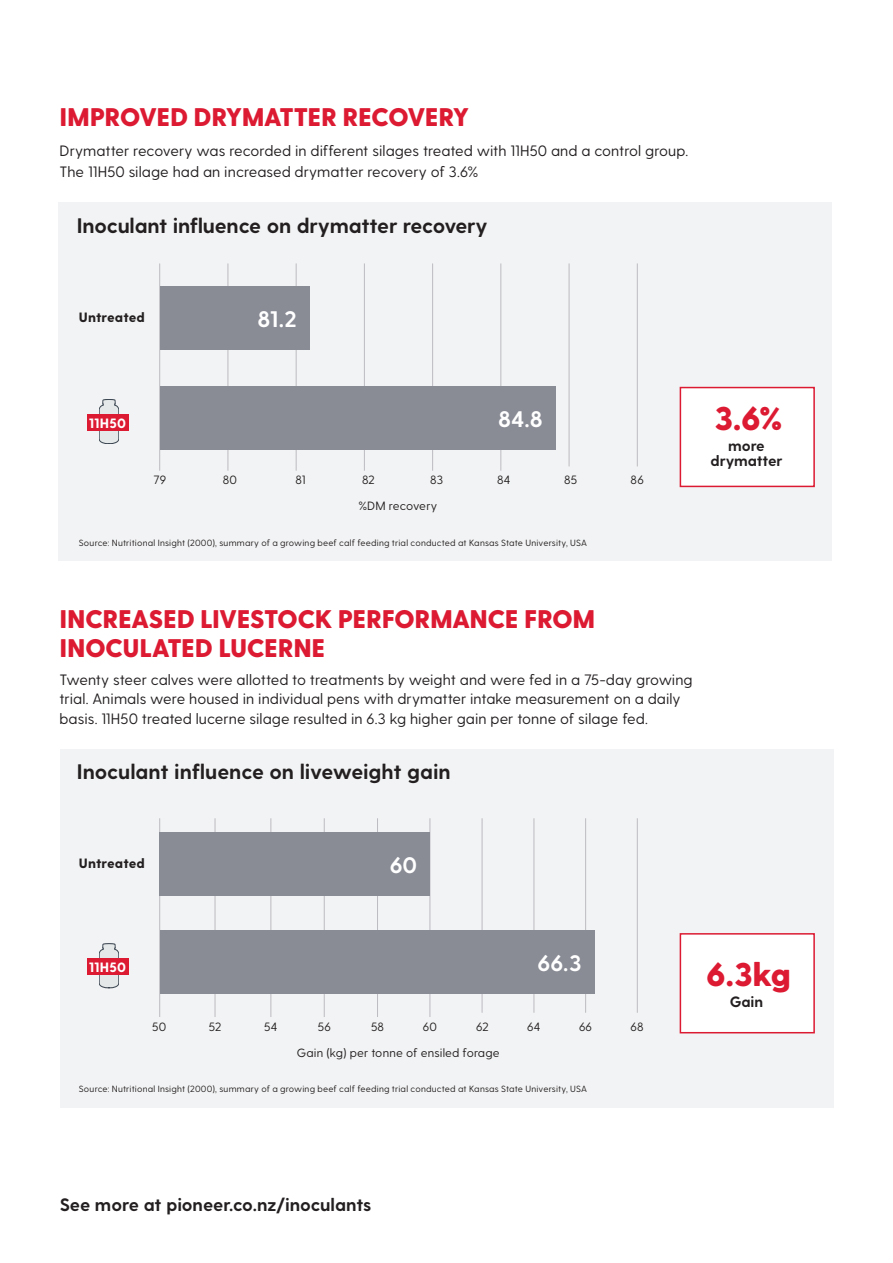
<style>
.page{position:relative;width:893px;height:1263px;background:#fff}
.page>*{position:absolute;margin:0;border:0;box-sizing:border-box;transform-origin:0 0}
.t1{font:800 33px "Greycliff CF";color:#dc1a32}
.t2{font:800 25.5px/28.5px "Greycliff CF";letter-spacing:-.03em;color:#dc1a32}
.t3{font:700 22.5px "Greycliff CF";letter-spacing:-.005em;color:#fff}
.t4{font:700 21px "Greycliff CF";letter-spacing:-.01em;color:#231f20}
.t5{font:700 18px "Greycliff CF";letter-spacing:-.005em;color:#231f20}
.t6{font:15px/19.5px "Greycliff CF";color:#231f20}
.t7{font:700 15px/15px "Greycliff CF";letter-spacing:-.01em;color:#231f20;text-align:center}
.t8{font:800 13.5px "Greycliff CF";letter-spacing:.005em;color:#231f20}
.t9{font:800 13.5px "Greycliff CF";letter-spacing:.015em;color:#fff}
.t10{font:12px "Greycliff CF";letter-spacing:.015em;color:#231f20}
.t11{font:9px "Greycliff CF";letter-spacing:.02em;color:#231f20}
</style>
<div class="page">
<div style="left:58px;top:202px;width:774px;height:359px;background:#f2f3f4"></div>
<div style="left:60px;top:749px;width:773px;height:358px;background:#f2f3f4"></div>
<hr style="left:159px;top:263px;width:1px;height:208px;background:#bcbbc1">
<hr style="left:159px;top:818px;width:1px;height:199px;background:#bcbbc1">
<hr style="left:228px;top:263px;width:1px;height:208px;background:#bcbbc1">
<hr style="left:215px;top:818px;width:1px;height:199px;background:#bcbbc1">
<hr style="left:296px;top:263px;width:1px;height:208px;background:#bcbbc1">
<hr style="left:271px;top:818px;width:1px;height:199px;background:#bcbbc1">
<hr style="left:364px;top:263px;width:1px;height:208px;background:#bcbbc1">
<hr style="left:324px;top:818px;width:1px;height:199px;background:#bcbbc1">
<hr style="left:432px;top:263px;width:1px;height:208px;background:#bcbbc1">
<hr style="left:377px;top:818px;width:1px;height:199px;background:#bcbbc1">
<hr style="left:501px;top:263px;width:1px;height:208px;background:#bcbbc1">
<hr style="left:430px;top:818px;width:1px;height:199px;background:#bcbbc1">
<hr style="left:637px;top:263px;width:1px;height:203px;background:#bcbbc1">
<hr style="left:637px;top:818px;width:1px;height:195px;background:#bcbbc1">
<hr style="left:585px;top:818px;width:1px;height:195px;background:#bcbbc1">
<hr style="left:534px;top:818px;width:1px;height:195px;background:#bcbbc1">
<hr style="left:569px;top:263px;width:1px;height:203px;background:#bcbbc1">
<hr style="left:482px;top:818px;width:1px;height:195px;background:#bcbbc1">
<div style="left:160px;top:286px;width:150px;height:64px;background:#898b95"></div>
<div style="left:160px;top:832px;width:270px;height:64px;background:#898b95"></div>
<div style="left:160px;top:386px;width:396px;height:64px;background:#898b95"></div>
<div style="left:160px;top:930px;width:434px;height:64px;background:#898b95"></div>
<div style="left:680px;top:387px;width:135px;height:100px;background:#fff;border:2px solid #dc1a32"></div>
<div style="left:680px;top:933px;width:135px;height:100px;background:#fff;border:2px solid #dc1a32"></div>
<svg style="left:99px;top:399px;width:20px;height:45px"></svg>
<div style="left:87px;top:414px;width:41px;height:17px;background:#dc1a32"></div>
<svg style="left:99px;top:943px;width:20px;height:45px"></svg>
<div style="left:87px;top:958px;width:41px;height:17px;background:#dc1a32"></div>
<h2 class="t2" style="left:60px;top:104px;width:412px">IMPROVED DRYMATTER RECOVERY</h2>
<p class="t6" style="left:60px;top:140px;width:630px;line-height:21px">Drymatter recovery was recorded in different silages treated with 11H50 and a control group.<br>The 11H50 silage had an increased drymatter recovery of 3.6%</p>
<h3 class="t4" style="left:77px;top:213px;width:412px">Inoculant influence on drymatter recovery</h3>
<p class="t8" style="left:79px;top:309px;width:68px">Untreated</p>
<h3 class="t3" style="left:258px;top:306px;width:41px">81.2</h3>
<p class="t9" style="left:89px;top:415px;width:39px">11H50</p>
<h3 class="t3" style="left:498px;top:405px;width:46px">84.8</h3>
<p class="t10" style="left:154px;top:473px;width:14px">79</p>
<p class="t10" style="left:223px;top:473px;width:16px">80</p>
<p class="t10" style="left:295px;top:473px;width:11px">81</p>
<p class="t10" style="left:362px;top:473px;width:14px">82</p>
<p class="t10" style="left:430px;top:473px;width:14px">83</p>
<p class="t10" style="left:497px;top:473px;width:15px">84</p>
<p class="t10" style="left:564px;top:473px;width:15px">85</p>
<p class="t10" style="left:631px;top:473px;width:15px">86</p>
<p class="t10" style="left:358px;top:499px;width:80px">%DM recovery</p>
<p class="t11" style="left:79px;top:537px;width:510px">Source: Nutritional Insight (2000), summary of a growing beef calf feeding trial conducted at Kansas State University, USA</p>
<h1 class="t1" style="left:714px;top:399px;width:70px">3.6%</h1>
<p class="t7" style="left:711px;top:439px;width:73px">more drymatter</p>
<h2 class="t2" style="left:60px;top:606px;width:537px">INCREASED LIVESTOCK PERFORMANCE FROM<br>INOCULATED LUCERNE</h2>
<p class="t6" style="left:60px;top:670px;width:635px">Twenty steer calves were allotted to treatments by weight and were fed in a 75-day growing trial. Animals were housed in individual pens with drymatter intake measurement on a daily basis. 11H50 treated lucerne silage resulted in 6.3 kg higher gain per tonne of silage fed.</p>
<h3 class="t4" style="left:77px;top:759px;width:375px">Inoculant influence on liveweight gain</h3>
<p class="t8" style="left:79px;top:855px;width:68px">Untreated</p>
<h3 class="t3" style="left:390px;top:852px;width:29px">60</h3>
<p class="t9" style="left:89px;top:959px;width:39px">11H50</p>
<h3 class="t3" style="left:538px;top:949px;width:45px">66.3</h3>
<p class="t10" style="left:152px;top:1019px;width:16px">50</p>
<p class="t10" style="left:209px;top:1019px;width:14px">52</p>
<p class="t10" style="left:264px;top:1019px;width:15px">54</p>
<p class="t10" style="left:318px;top:1019px;width:14px">56</p>
<p class="t10" style="left:371px;top:1019px;width:15px">58</p>
<p class="t10" style="left:423px;top:1019px;width:16px">60</p>
<p class="t10" style="left:476px;top:1019px;width:14px">62</p>
<p class="t10" style="left:527px;top:1019px;width:15px">64</p>
<p class="t10" style="left:579px;top:1019px;width:14px">66</p>
<p class="t10" style="left:631px;top:1019px;width:15px">68</p>
<p class="t10" style="left:297px;top:1045px;width:204px">Gain (kg) per tonne of ensiled forage</p>
<p class="t11" style="left:79px;top:1084px;width:510px">Source: Nutritional Insight (2000), summary of a growing beef calf feeding trial conducted at Kansas State University, USA</p>
<h1 class="t1" style="left:706px;top:954px;width:86px">6.3kg</h1>
<p class="t7" style="left:730px;top:994px;width:35px">Gain</p>
<p class="t5" style="left:60px;top:1193px;width:313px">See more at pioneer.co.nz/inoculants</p>
</div>
